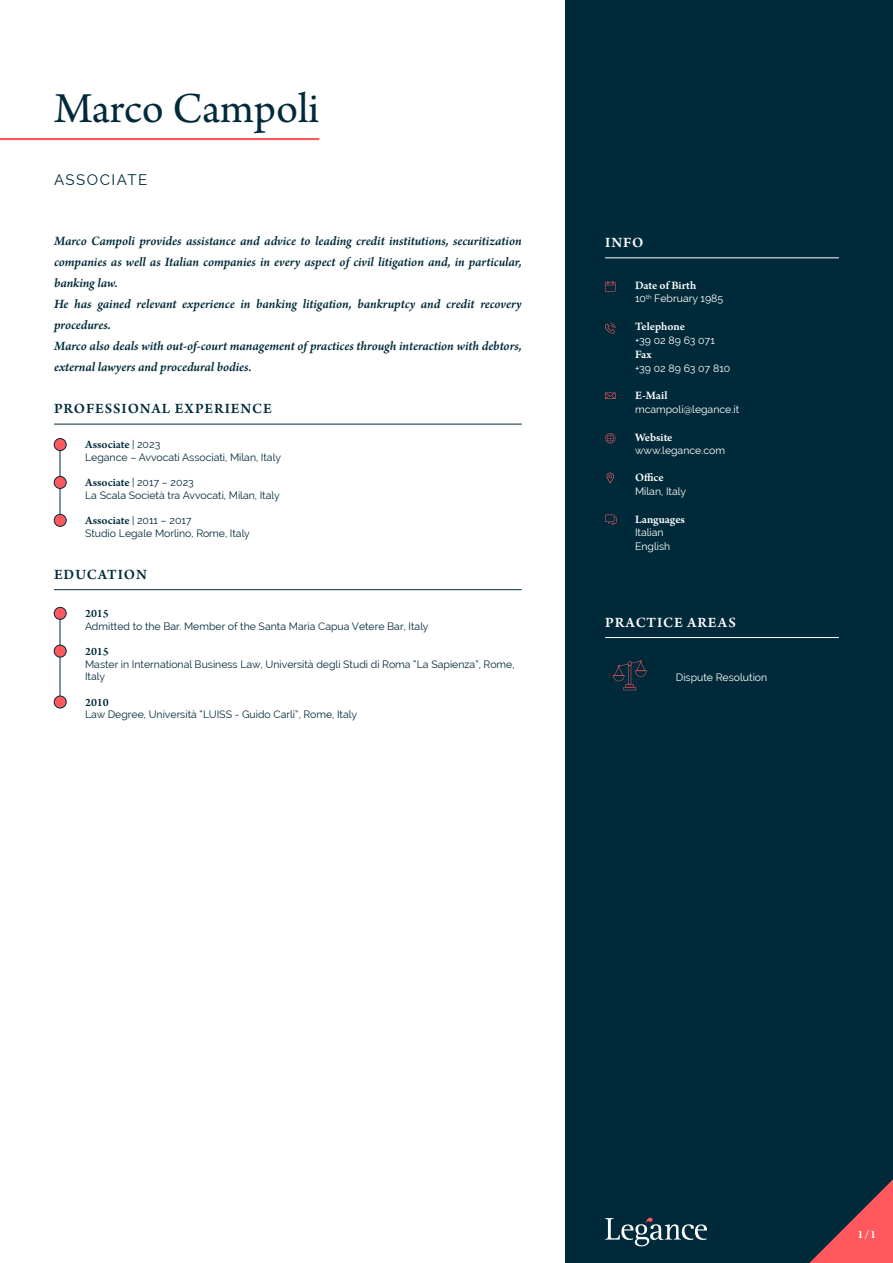
<style>
.page{position:relative;width:893px;height:1263px;background:#fff}
.page>*{position:absolute;margin:0;border:0;box-sizing:border-box;transform-origin:0 0}
.t1{font:45px "Arno Pro";letter-spacing:-.005em;color:#002a3a}
.t2{font:600 15px "Arno Pro";letter-spacing:.06em;color:#002a3a}
.t3{font:600 15px "Arno Pro";letter-spacing:.06em;color:#fff}
.t4{font:15px "Raleway";letter-spacing:.1em;color:#002a3a}
.t5{font:italic 600 13.5px/21px "Arno Pro";letter-spacing:-.005em;color:#002a3a}
.t6{font:600 12px "Arno Pro";letter-spacing:-.005em;color:#fff}
.t7{font:600 12px "Arno Pro";color:#002a3a}
.t8{font:10.5px/12.6px "Raleway";color:#002a3a}
.t9{font:10.5px/13.5px "Raleway";color:#fff}
.s1{font-family:"Raleway";font-weight:400;font-size:10.5px}
.s2{font-family:"Arno Pro";font-weight:600;font-size:12px}
</style>
<div class="page">
<div style="left:566px;top:0;width:327px;height:1263px;background:#002a3a"></div>
<hr style="left:54px;top:424px;width:468px;height:1px;background:#002a3a">
<hr style="left:54px;top:589px;width:468px;height:1px;background:#002a3a">
<hr style="left:60px;top:444px;width:1px;height:76px;background:#002a3a">
<hr style="left:60px;top:613px;width:1px;height:89px;background:#002a3a">
<div style="left:54px;top:476px;width:12px;height:12px;background:#ff585d;border-radius:50%"></div>
<div style="left:54px;top:476px;width:12px;height:13px;border:1px solid #002a3a;border-radius:50%"></div>
<div style="left:54px;top:514px;width:12px;height:12px;background:#ff585d;border-radius:50%"></div>
<div style="left:54px;top:514px;width:12px;height:12px;border:1px solid #002a3a;border-radius:50%"></div>
<div style="left:54px;top:645px;width:12px;height:12px;background:#ff585d;border-radius:50%"></div>
<div style="left:54px;top:645px;width:12px;height:12px;border:1px solid #002a3a;border-radius:50%"></div>
<div style="left:54px;top:696px;width:12px;height:12px;background:#ff585d;border-radius:50%"></div>
<div style="left:54px;top:696px;width:12px;height:12px;border:1px solid #002a3a;border-radius:50%"></div>
<div style="left:54px;top:439px;width:12px;height:12px;background:#ff585d;border-radius:50%"></div>
<div style="left:54px;top:438px;width:12px;height:13px;border:1px solid #002a3a;border-radius:50%"></div>
<div style="left:54px;top:607px;width:12px;height:12px;background:#ff585d;border-radius:50%"></div>
<div style="left:54px;top:607px;width:12px;height:12px;border:1px solid #002a3a;border-radius:50%"></div>
<hr style="left:0;top:138px;width:319px;height:2px;background:#ff585d">
<hr style="left:605px;top:258px;width:234px;height:1px;background:#fff">
<hr style="left:605px;top:637px;width:234px;height:1px;background:#fff">
<svg style="left:606px;top:473px;width:8px;height:10px"></svg>
<svg style="left:605px;top:393px;width:11px;height:6px"></svg>
<svg style="left:605px;top:323px;width:11px;height:11px"></svg>
<svg style="left:605px;top:433px;width:10px;height:10px"></svg>
<svg style="left:605px;top:281px;width:11px;height:11px"></svg>
<svg style="left:605px;top:515px;width:11px;height:10px"></svg>
<svg style="left:613px;top:660px;width:33px;height:30px"></svg>
<svg style="left:605px;top:1218px;width:102px;height:28px"></svg>
<svg style="left:809px;top:1179px;width:84px;height:84px"></svg>
<h1 class="t1" style="left:54px;top:83px;width:267px">Marco Campoli</h1>
<p class="t4" style="left:54px;top:171px;width:95px">ASSOCIATE</p>
<p class="t5" style="left:54px;top:231px;width:469px">Marco Campoli provides assistance and advice to leading credit institutions, securitization companies as well as Italian companies in every aspect of civil litigation and, in particular, banking law.<br>He has gained relevant experience in banking litigation, bankruptcy and credit recovery procedures.<br>Marco also deals with out-of-court management of practices through interaction with debtors, external lawyers and procedural bodies.</p>
<p class="t2" style="left:54px;top:400px;width:219px">PROFESSIONAL EXPERIENCE</p>
<p class="t7" style="left:85px;top:438px;width:77px">Associate <span class="s1">| 2023</span></p>
<p class="t8" style="left:85px;top:451px;width:197px">Legance – Avvocati Associati, Milan, Italy</p>
<p class="t8" style="left:85px;top:476px;width:196px"><span class="s2">Associate</span> | 2017 – 2023<br>La Scala Società tra Avvocati, Milan, Italy</p>
<p class="t8" style="left:85px;top:514px;width:166px"><span class="s2">Associate</span> | 2011 – 2017<br>Studio Legale Morlino, Rome, Italy</p>
<p class="t2" style="left:54px;top:566px;width:94px">EDUCATION</p>
<p class="t7" style="left:85px;top:606px;width:25px">2015</p>
<p class="t8" style="left:85px;top:620px;width:345px">Admitted to the Bar. Member of the Santa Maria Capua Vetere Bar, Italy</p>
<p class="t7" style="left:85px;top:644px;width:25px">2015</p>
<p class="t8" style="left:85px;top:657px;width:431px">Master in International Business Law, Università degli Studi di Roma “La Sapienza”, Rome,<br>Italy</p>
<p class="t7" style="left:85px;top:695px;width:25px">2010</p>
<p class="t8" style="left:85px;top:708px;width:274px">Law Degree, Università “LUISS - Guido Carli”, Rome, Italy</p>
<p class="t3" style="left:605px;top:234px;width:40px">INFO</p>
<p class="t6" style="left:635px;top:278px;width:63px">Date of Birth</p>
<p class="t9" style="left:635px;top:292px;width:90px">10<sup>th</sup> February 1985</p>
<p class="t6" style="left:635px;top:320px;width:51px">Telephone</p>
<p class="t9" style="left:635px;top:333px;width:81px">+39 02 89 63 071</p>
<p class="t6" style="left:635px;top:347px;width:18px">Fax</p>
<p class="t9" style="left:635px;top:361px;width:97px">+39 02 89 63 07 810</p>
<p class="t6" style="left:635px;top:389px;width:34px">E-Mail</p>
<p class="t9" style="left:635px;top:402px;width:106px">mcampoli@legance.it</p>
<p class="t6" style="left:635px;top:430px;width:39px">Website</p>
<p class="t9" style="left:635px;top:444px;width:91px">www.legance.com</p>
<p class="t6" style="left:635px;top:471px;width:30px">Office</p>
<p class="t9" style="left:635px;top:484px;width:52px">Milan, Italy</p>
<p class="t6" style="left:635px;top:512px;width:51px">Languages</p>
<p class="t9" style="left:635px;top:526px;width:37px">Italian<br>English</p>
<p class="t3" style="left:605px;top:613px;width:132px">PRACTICE AREAS</p>
<p class="t9" style="left:676px;top:670px;width:93px">Dispute Resolution</p>
<p class="t6" style="left:857px;top:1228px;width:20px">1/1</p>
</div>
